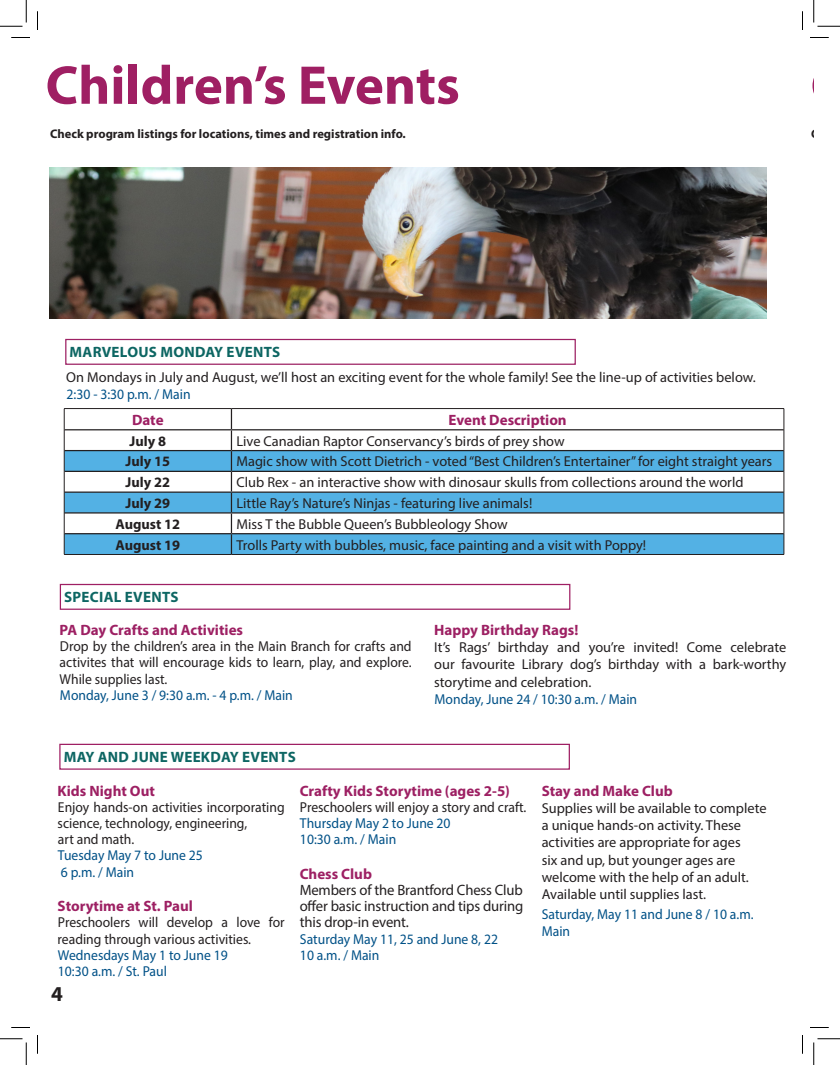
<style>
.page{position:relative;width:840px;height:1065px;background:#fff}
.page>*{position:absolute;margin:0;border:0;box-sizing:border-box;transform-origin:0 0}
.t1{font:700 55px "Myriad Pro";color:#9f1f63}
.t2{font:700 21.25px "Myriad Pro";color:#231f20}
.t3{font:700 15px "Myriad Pro";color:#9d2063}
.t4{font:15px/16.2px "Myriad Pro";letter-spacing:-.01em;color:#231f20;text-align:justify}
.t5{font:700 15px "Myriad Pro";letter-spacing:.02em;color:#0d6663}
.t6{font:14.38px/17.2px "Myriad Pro";color:#231f20;text-align:justify}
.t7{font:14.38px/16.2px "Myriad Pro";color:#231f20;scale:.95 1}
.t8{font:14.38px/16.2px "Myriad Pro";color:#005187;scale:.95 1}
.t9{font:700 14.38px "Myriad Pro";color:#231f20}
.t10{font:700 12.5px "Myriad Pro";color:#231f20}
</style>
<div class="page">
<img style="left:49px;top:168px;width:718px;height:150px">
<div style="left:60px;top:584px;width:510px;height:26px;border:1px solid #9f1f63"></div>
<div style="left:59px;top:744px;width:511px;height:26px;border:1px solid #9f1f63"></div>
<svg style="left:65px;top:451px;width:719px;height:103px;fill:#53b1e4"></svg>
<hr style="left:64px;top:408px;width:167px;height:1px;background:#231f20">
<hr style="left:231px;top:408px;width:553px;height:1px;background:#231f20">
<svg style="left:64px;top:409px;width:1px;height:145px"></svg>
<svg style="left:784px;top:409px;width:1px;height:145px"></svg>
<hr style="left:64px;top:554px;width:167px;height:1px;background:#231f20">
<hr style="left:231px;top:554px;width:553px;height:1px;background:#231f20">
<hr style="left:64px;top:429px;width:167px;height:1px;background:#231f20">
<hr style="left:231px;top:429px;width:553px;height:1px;background:#231f20">
<hr style="left:64px;top:450px;width:167px;height:1px;background:#231f20">
<hr style="left:231px;top:450px;width:553px;height:1px;background:#231f20">
<hr style="left:64px;top:471px;width:167px;height:1px;background:#231f20">
<hr style="left:231px;top:471px;width:553px;height:1px;background:#231f20">
<hr style="left:64px;top:492px;width:167px;height:1px;background:#231f20">
<hr style="left:231px;top:492px;width:553px;height:1px;background:#231f20">
<hr style="left:64px;top:512px;width:167px;height:2px;background:#231f20">
<hr style="left:231px;top:512px;width:553px;height:2px;background:#231f20">
<hr style="left:64px;top:533px;width:167px;height:1px;background:#231f20">
<hr style="left:231px;top:533px;width:553px;height:1px;background:#231f20">
<svg style="left:231px;top:409px;width:1px;height:145px"></svg>
<div style="left:65px;top:339px;width:511px;height:26px;border:1px solid #9d2063"></div>
<svg style="left:11px;top:37px;width:19px;height:1px"></svg>
<svg style="left:810px;top:37px;width:19px;height:1px"></svg>
<svg style="left:11px;top:1027px;width:19px;height:1px"></svg>
<svg style="left:810px;top:1027px;width:19px;height:1px"></svg>
<svg style="left:37px;top:11px;width:1px;height:19px"></svg>
<svg style="left:37px;top:1035px;width:1px;height:19px"></svg>
<svg style="left:802px;top:11px;width:1px;height:19px"></svg>
<svg style="left:802px;top:1035px;width:1px;height:19px"></svg>
<svg style="left:0;top:0;width:27px;height:27px"></svg>
<svg style="left:0;top:1039px;width:27px;height:26px"></svg>
<svg style="left:814px;top:0;width:26px;height:27px"></svg>
<svg style="left:814px;top:1039px;width:26px;height:26px"></svg>
<h1 class="t1" style="left:46px;top:49px;width:416px">Children’s Events</h1>
<p class="t10" style="left:50px;top:126px;width:357px">Check program listings for locations, times and registration info.</p>
<p class="t5" style="left:70px;top:343px;width:212px">MARVELOUS MONDAY EVENTS</p>
<p class="t6" style="left:66px;top:368px;width:691px">On Mondays in July and August, we’ll host an exciting event for the whole family! See the line-up of activities below.</p>
<p class="t8" style="left:67px;top:386px;width:132px">2:30 - 3:30 p.m. / Main</p>
<p class="t3" style="left:132px;top:410px;width:33px">Date</p>
<p class="t3" style="left:449px;top:410px;width:120px">Event Description</p>
<p class="t9" style="left:130px;top:431px;width:38px">July 8</p>
<p class="t6" style="left:236px;top:432px;width:330px">Live Canadian Raptor Conservancy’s birds of prey show</p>
<p class="t9" style="left:126px;top:452px;width:46px">July 15</p>
<p class="t6" style="left:236px;top:453px;width:537px">Magic show with Scott Dietrich - voted “Best Children’s Entertainer” for eight straight years</p>
<p class="t9" style="left:126px;top:473px;width:46px">July 22</p>
<p class="t6" style="left:236px;top:473px;width:509px">Club Rex - an interactive show with dinosaur skulls from collections around the world</p>
<p class="t9" style="left:126px;top:494px;width:46px">July 29</p>
<p class="t6" style="left:236px;top:494px;width:297px">Little Ray’s Nature’s Ninjas - featuring live animals!</p>
<p class="t9" style="left:115px;top:515px;width:66px">August 12</p>
<p class="t6" style="left:236px;top:515px;width:273px">Miss T the Bubble Queen’s Bubbleology Show</p>
<p class="t9" style="left:115px;top:535px;width:66px">August 19</p>
<p class="t6" style="left:236px;top:536px;width:411px">Trolls Party with bubbles, music, face painting and a visit with Poppy!</p>
<p class="t5" style="left:64px;top:588px;width:116px">SPECIAL EVENTS</p>
<p class="t3" style="left:60px;top:620px;width:185px">PA Day Crafts and Activities</p>
<p class="t7" style="left:60px;top:638px;width:372px;text-align:justify">Drop by the children’s area in the Main Branch for crafts and activites that will encourage kids to learn, play, and explore.<br>While supplies last.</p>
<p class="t8" style="left:60px;top:687px;width:247px">Monday, June 3 / 9:30 a.m. - 4 p.m. / Main</p>
<p class="t5" style="left:64px;top:748px;width:234px">MAY AND JUNE WEEKDAY EVENTS</p>
<p class="t3" style="left:434px;top:620px;width:146px">Happy Birthday Rags!</p>
<p class="t6" style="left:434px;top:639px;width:354px">It’s Rags’ birthday and you’re invited! Come celebrate our favourite Library dog’s birthday with a bark-worthy storytime and celebration.</p>
<p class="t8" style="left:435px;top:691px;width:215px">Monday, June 24 / 10:30 a.m. / Main</p>
<p class="t3" style="left:58px;top:781px;width:99px">Kids Night Out</p>
<p class="t7" style="left:58px;top:799px;width:240px">Enjoy hands-on activities incorporating science, technology, engineering,<br>art and math.</p>
<p class="t8" style="left:58px;top:847px;width:154px">Tuesday May 7 to June 25<br>6 p.m. / Main</p>
<p class="t3" style="left:58px;top:896px;width:137px">Storytime at St. Paul</p>
<p class="t7" style="left:58px;top:914px;width:240px">Preschoolers will develop a love for reading through various activities.</p>
<p class="t8" style="left:58px;top:947px;width:180px">Wednesdays May 1 to June 19<br>10:30 a.m. / St. Paul</p>
<h2 class="t2" style="left:51px;top:980px;width:13px">4</h2>
<p class="t3" style="left:300px;top:781px;width:212px">Crafty Kids Storytime (ages 2-5)</p>
<p class="t7" style="left:300px;top:799px;width:240px">Preschoolers will enjoy a story and craft.</p>
<p class="t8" style="left:300px;top:815px;width:160px">Thursday May 2 to June 20<br>10:30 a.m. / Main</p>
<p class="t3" style="left:300px;top:864px;width:74px">Chess Club</p>
<p class="t4" style="left:300px;top:881px;width:225px">Members of the Brantford Chess Club offer basic instruction and tips during this drop-in event.</p>
<p class="t8" style="left:300px;top:930px;width:210px">Saturday May 11, 25 and June 8, 22<br>10 a.m. / Main</p>
<p class="t3" style="left:542px;top:781px;width:133px">Stay and Make Club</p>
<p class="t6" style="left:542px;top:799px;width:226px;text-align:left">Supplies will be available to complete a unique hands-on activity. These activities are appropriate for ages<br>six and up, but younger ages are welcome with the help of an adult.<br>Available until supplies last.</p>
<p class="t8" style="left:542px;top:905px;width:225px;line-height:17.2px">Saturday, May 11 and June 8 / 10 a.m.<br>Main</p>
</div>
